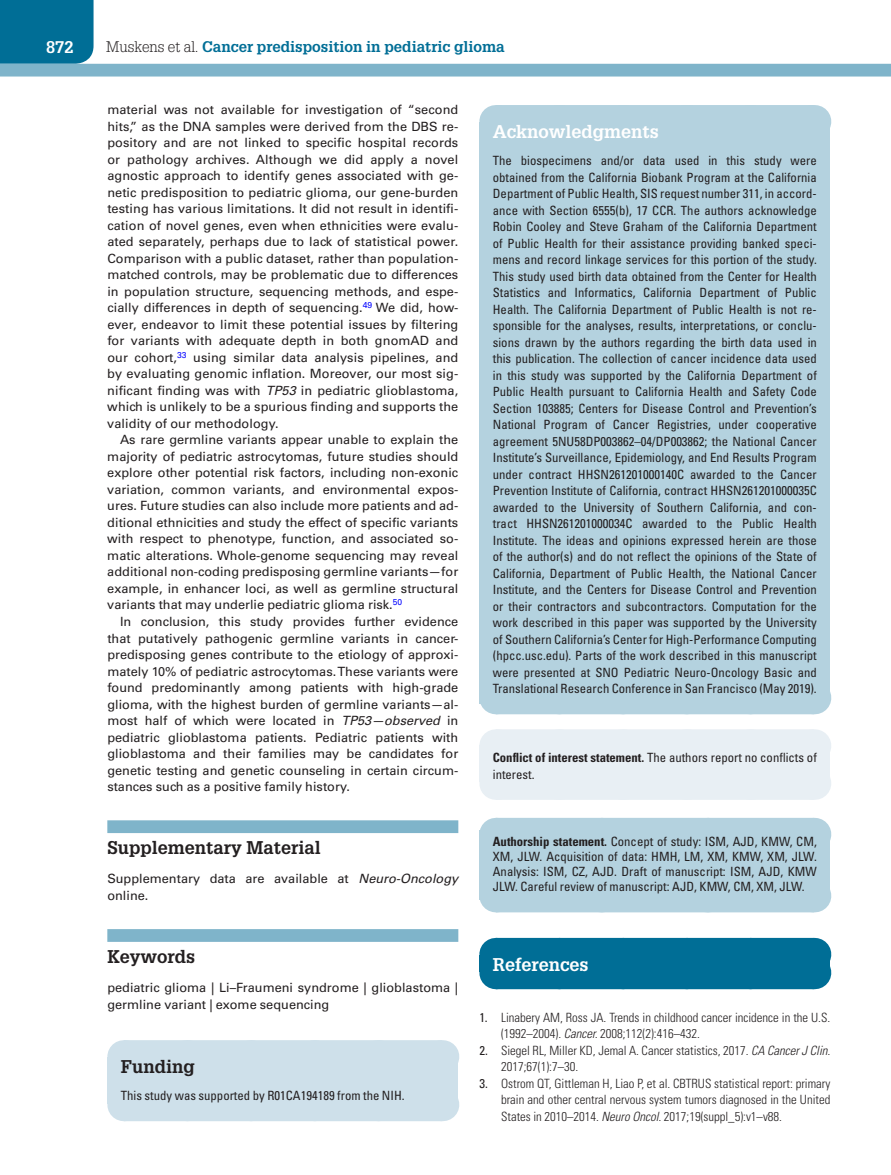
<style>
.page{position:relative;width:891px;height:1175px;background:#fff}
.page>*{position:absolute;margin:0;border:0;box-sizing:border-box;transform-origin:0 0}
.t1{font:700 18px "Glypha LT Std";color:#231f20}
.t2{font:700 18px "Glypha LT Std";color:#fff}
.t3{font:700 16.5px "Glypha LT Std";color:#fff}
.t4{font:700 15px "Glypha LT Std";color:#006e96}
.t5{font:12.75px/16.5px "Univers LT Std";color:#231f20;text-align:justify}
.t6{font:condensed 12.75px/16.5px "Univers LT Std";color:#231f20;text-align:justify}
.t7{font:300 condensed 12.75px/16.5px "Univers LT Std";color:#231f20}
.s1{font-weight:300;color:#231f20}
.s2{font-style:italic}
.s3{font-weight:700}
.s4{font-weight:400}
</style>
<div class="page">
<div style="left:0;top:0;width:94px;height:64px;background:#006e96"></div>
<div style="left:0;top:64px;width:891px;height:12px;background:#7fb4ca"></div>
<div style="left:107px;top:820px;width:351px;height:13px;background:#7fb4ca"></div>
<div style="left:107px;top:929px;width:351px;height:12px;background:#7fb4ca"></div>
<div style="left:107px;top:1057px;width:351px;height:33px;background:#cee0ea"></div>
<div style="left:124px;top:1040px;width:318px;height:33px;background:#cee0ea"></div>
<hr style="left:442px;top:1040px;width:1px;height:33px;background:#cee0ea">
<div style="left:107px;top:1088px;width:351px;height:15px;background:#cee0ea"></div>
<div style="left:124px;top:1088px;width:318px;height:33px;background:#cee0ea"></div>
<hr style="left:442px;top:1088px;width:1px;height:33px;background:#cee0ea">
<div style="left:479px;top:122px;width:351px;height:32px;background:#b4d2df"></div>
<div style="left:496px;top:105px;width:318px;height:33px;background:#b4d2df"></div>
<hr style="left:814px;top:105px;width:1px;height:33px;background:#b4d2df">
<div style="left:479px;top:151px;width:351px;height:552px;background:#b4d2df"></div>
<div style="left:496px;top:681px;width:318px;height:33px;background:#b4d2df"></div>
<hr style="left:814px;top:681px;width:1px;height:33px;background:#b4d2df">
<div style="left:479px;top:745px;width:351px;height:37px;background:#e8eff4"></div>
<div style="left:496px;top:729px;width:318px;height:33px;background:#e8eff4"></div>
<hr style="left:814px;top:729px;width:1px;height:33px;background:#e8eff4">
<div style="left:496px;top:766px;width:318px;height:34px;background:#e8eff4"></div>
<hr style="left:814px;top:766px;width:1px;height:34px;background:#e8eff4">
<div style="left:479px;top:829px;width:351px;height:70px;background:#b4d2df"></div>
<div style="left:496px;top:818px;width:318px;height:32px;background:#b4d2df"></div>
<hr style="left:814px;top:818px;width:1px;height:32px;background:#b4d2df">
<div style="left:496px;top:879px;width:318px;height:33px;background:#b4d2df"></div>
<hr style="left:814px;top:879px;width:1px;height:33px;background:#b4d2df">
<div style="left:479px;top:955px;width:351px;height:16px;background:#006e96"></div>
<div style="left:496px;top:938px;width:318px;height:32px;background:#006e96"></div>
<hr style="left:814px;top:938px;width:1px;height:32px;background:#006e96">
<div style="left:496px;top:956px;width:318px;height:33px;background:#006e96"></div>
<hr style="left:814px;top:956px;width:1px;height:33px;background:#006e96">
<p class="t3" style="left:46px;top:37px;width:29px">872</p>
<p class="t4" style="left:106px;top:37px;width:400px"><span class="s1">Muskens et al.</span> Cancer predisposition in pediatric glioma</p>
<p class="t5" style="left:107px;top:102px;width:353px">material was not available for investigation of “second hits,” as the DNA samples were derived from the DBS re&shy;pository and are not linked to specific hospital records or pathology archives. Although we did apply a novel agnostic approach to identify genes associated with ge&shy;netic predisposition to pediatric glioma, our gene-burden testing has various limitations. It did not result in identifi&shy;cation of novel genes, even when ethnicities were evalu&shy;ated separately, perhaps due to lack of statistical power.<br>Comparison with a public dataset, rather than population&shy;matched controls, may be problematic due to differences in population structure, sequencing methods, and espe&shy;cially differences in depth of sequencing.<sup>49</sup> We did, how&shy;ever, endeavor to limit these potential issues by filtering for variants with adequate depth in both gnomAD and our cohort,<sup>33</sup> using similar data analysis pipelines, and by evaluating genomic inflation. Moreover, our most sig&shy;nificant finding was with <span class="s2">TP53</span> in pediatric glioblastoma, which is unlikely to be a spurious finding and supports the validity of our methodology.</p>
<p class="t5" style="left:107px;top:432px;width:353px;text-indent:13px">As rare germline variants appear unable to explain the majority of pediatric astrocytomas, future studies should explore other potential risk factors, including non-exonic variation, common variants, and environmental expos&shy;ures. Future studies can also include more patients and ad&shy;ditional ethnicities and study the effect of specific variants with respect to phenotype, function, and associated so&shy;matic alterations. Whole-genome sequencing may reveal additional non-coding predisposing germline variants—for example, in enhancer loci, as well as germline structural variants that may underlie pediatric glioma risk.<sup>50</sup></p>
<p class="t5" style="left:107px;top:613px;width:353px;text-indent:13px">In conclusion, this study provides further evidence that putatively pathogenic germline variants in cancer&shy;predisposing genes contribute to the etiology of approxi&shy;mately 10% of pediatric astrocytomas. These variants were found predominantly among patients with high-grade glioma, with the highest burden of germline variants—al&shy;most half of which were located in <span class="s2">TP53—observed</span> in pediatric glioblastoma patients. Pediatric patients with glioblastoma and their families may be candidates for genetic testing and genetic counseling in certain circum&shy;stances such as a positive family history.</p>
<h1 class="t1" style="left:107px;top:836px;width:215px">Supplementary Material</h1>
<p class="t5" style="left:107px;top:870px;width:352px">Supplementary data are available at <span class="s2">Neuro-Oncology </span>online.</p>
<h1 class="t1" style="left:107px;top:945px;width:89px">Keywords</h1>
<p class="t5" style="left:107px;top:979px;width:352px">pediatric glioma | Li–Fraumeni syndrome | glioblastoma | germline variant | exome sequencing</p>
<h1 class="t1" style="left:121px;top:1055px;width:76px">Funding</h1>
<p class="t6" style="left:121px;top:1087px;width:285px">This study was supported by R01CA194189 from the NIH.</p>
<h1 class="t2" style="left:493px;top:120px;width:168px">Acknowledgments</h1>
<p class="t6" style="left:493px;top:152px;width:326px">The biospecimens and/or data used in this study were obtained from the California Biobank Program at the California Department of Public Health, SIS request number 311, in accord&shy;ance with Section 6555(b), 17 CCR. The authors acknowledge Robin Cooley and Steve Graham of the California Department of Public Health for their assistance providing banked speci&shy;mens and record linkage services for this portion of the study.<br>This study used birth data obtained from the Center for Health Statistics and Informatics, California Department of Public Health. The California Department of Public Health is not re&shy;sponsible for the analyses, results, interpretations, or conclu&shy;sions drawn by the authors regarding the birth data used in this publication. The collection of cancer incidence data used in this study was supported by the California Department of Public Health pursuant to California Health and Safety Code Section 103885; Centers for Disease Control and Prevention’s National Program of Cancer Registries, under cooperative agreement 5NU58DP003862–04/DP003862; the National Cancer Institute’s Surveillance, Epidemiology, and End Results Program under contract HHSN261201000140C awarded to the Cancer Prevention Institute of California, contract HHSN261201000035C awarded to the University of Southern California, and con&shy;tract HHSN261201000034C awarded to the Public Health Institute. The ideas and opinions expressed herein are those of the author(s) and do not reflect the opinions of the State of California, Department of Public Health, the National Cancer Institute, and the Centers for Disease Control and Prevention or their contractors and subcontractors. Computation for the work described in this paper was supported by the University of Southern California’s Center for High-Performance Computing (hpcc.usc.edu). Parts of the work described in this manuscript were presented at SNO Pediatric Neuro-Oncology Basic and Translational Research Conference in San Francisco (May 2019).</p>
<p class="t6" style="left:493px;top:749px;width:326px"><span class="s3">Conflict of interest statement.</span> The authors report no conflicts of interest.</p>
<p class="t6" style="left:493px;top:834px;width:326px;line-height:15px"><span class="s3">Authorship statement.</span> Concept of study: ISM, AJD, KMW, CM, XM, JLW. Acquisition of data: HMH, LM, XM, KMW, XM, JLW.<br>Analysis: ISM, CZ, AJD. Draft of manuscript: ISM, AJD, KMW JLW. Careful review of manuscript: AJD, KMW, CM, XM, JLW.</p>
<h1 class="t2" style="left:493px;top:953px;width:97px">References</h1>
<p class="t7" style="left:501px;top:1009px;width:331px;text-indent:-22px"><span class="s4">1.</span> Linabery AM, Ross JA. Trends in childhood cancer incidence in the U.S. (1992–2004). <span class="s2">Cancer.</span> 2008;112(2):416–432.</p>
<p class="t7" style="left:501px;top:1042px;width:331px;text-indent:-22px"><span class="s4">2.</span> Siegel RL, Miller KD, Jemal A. Cancer statistics, 2017. <span class="s2">CA Cancer J Clin.<br></span>2017;67(1):7–30.</p>
<p class="t7" style="left:501px;top:1075px;width:331px;text-align:justify;text-indent:-22px"><span class="s4">3.</span> Ostrom QT, Gittleman H, Liao P, et al. CBTRUS statistical report: primary brain and other central nervous system tumors diagnosed in the United States in 2010–2014. <span class="s2">Neuro Oncol.</span> 2017;19(suppl_5):v1–v88.</p>
</div>
